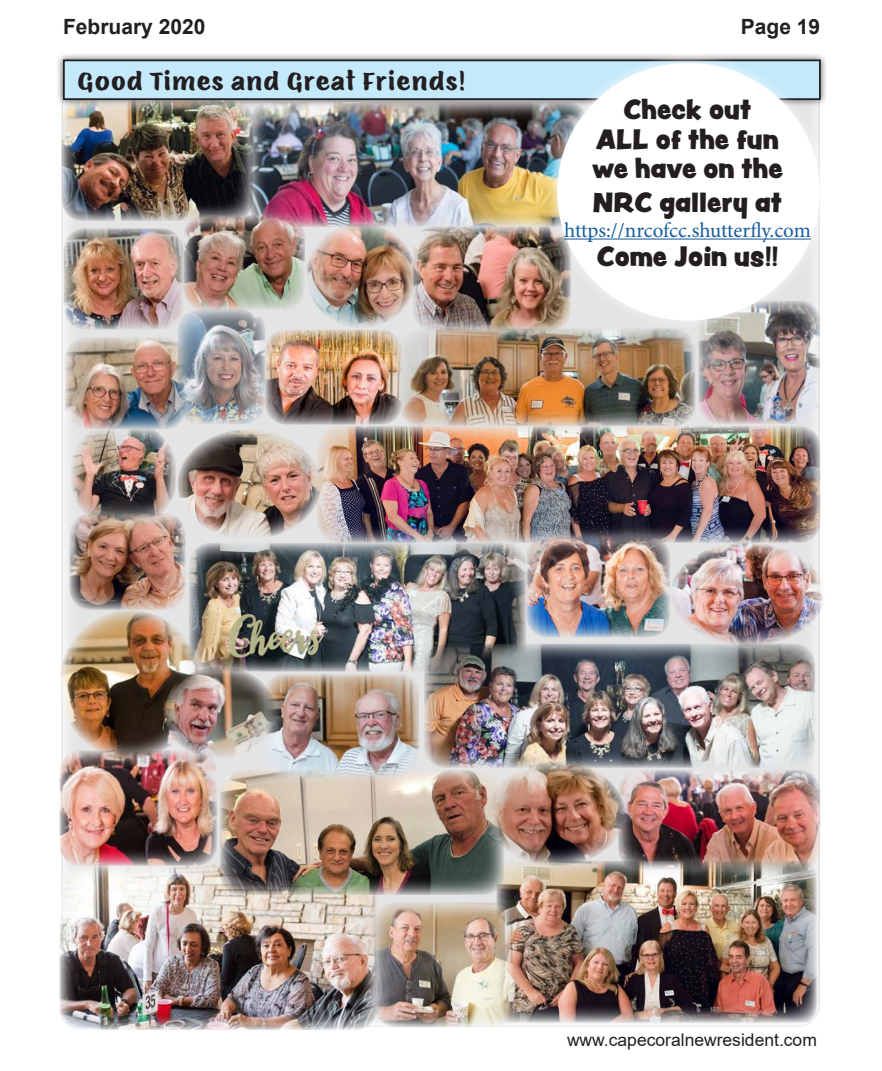
<style>
.page{position:relative;width:882px;height:1071px;background:#fff}
.page>*{position:absolute;margin:0;border:0;box-sizing:border-box;transform-origin:0 0}
.t1{font:24.5px/29.4px "Peachy Keen JF";color:#231f20;text-align:center}
.t2{font:24.5px "Eds Market";letter-spacing:.075em;color:#231f20}
.t3{font:21px "Minion Pro";letter-spacing:-.01em;color:#175d9e}
.t4{font:700 21px "Arial";color:#231f20}
.t5{font:17.5px "Arial";color:#231f20}
</style>
<div class="page">
<div style="left:56px;top:53px;width:772px;height:54px;background:#231f20;opacity:.75"></div>
<div style="left:64px;top:60px;width:756px;height:39px;background:#c3e9fa"></div>
<div style="left:63px;top:60px;width:758px;height:40px;border:2px solid #231f20"></div>
<img style="left:265px;top:330px;width:134px;height:95px">
<img style="left:65px;top:337px;width:122px;height:92px">
<img style="left:625px;top:770px;width:196px;height:100px">
<img style="left:177px;top:311px;width:88px;height:113px">
<img style="left:399px;top:328px;width:297px;height:98px">
<img style="left:253px;top:102px;width:293px;height:125px">
<img style="left:698px;top:331px;width:122px;height:93px">
<img style="left:59px;top:864px;width:318px;height:166px">
<img style="left:317px;top:426px;width:504px;height:117px">
<img style="left:189px;top:543px;width:337px;height:129px">
<img style="left:59px;top:759px;width:158px;height:107px">
<img style="left:670px;top:542px;width:154px;height:104px">
<img style="left:424px;top:644px;width:391px;height:124px">
<img style="left:487px;top:762px;width:138px;height:99px">
<img style="left:497px;top:861px;width:320px;height:162px">
<img style="left:220px;top:770px;width:285px;height:125px">
<img style="left:375px;top:902px;width:138px;height:125px">
<img style="left:177px;top:429px;width:144px;height:110px">
<img style="left:61px;top:100px;width:192px;height:121px">
<img style="left:526px;top:535px;width:144px;height:102px">
<img style="left:266px;top:674px;width:153px;height:103px">
<img style="left:64px;top:228px;width:119px;height:102px">
<img style="left:413px;top:227px;width:133px;height:104px">
<img style="left:183px;top:215px;width:122px;height:96px">
<img style="left:60px;top:610px;width:139px;height:149px">
<img style="left:164px;top:666px;width:112px;height:93px">
<div style="left:546px;top:52px;width:285px;height:279px;background:#fff;opacity:.75"></div>
<div style="left:557px;top:63px;width:263px;height:257px;background:#fff;border-radius:50%"></div>
<hr style="left:564px;top:239px;width:247px;height:1px;background:#175d9e">
<img style="left:71px;top:428px;width:105px;height:85px">
<img style="left:69px;top:513px;width:117px;height:97px">
<img style="left:306px;top:224px;width:110px;height:104px">
<p class="t4" style="left:63px;top:12px;width:144px">February 2020</p>
<p class="t4" style="left:741px;top:12px;width:81px">Page 19</p>
<p class="t2" style="left:78px;top:63px;width:389px">Good Times and Great Friends!</p>
<p class="t1" style="left:592px;top:95px;width:192px">Check out<br>ALL of the fun we have on the</p>
<p class="t1" style="left:593px;top:187px;width:191px">NRC gallery at</p>
<p class="t3" style="left:564px;top:216px;width:248px">https://nrcofcc.shutterfly.com</p>
<p class="t1" style="left:597px;top:242px;width:182px">Come Join us!!</p>
<p class="t5" style="left:567px;top:1028px;width:251px">www.capecoralnewresident.com</p>
</div>
